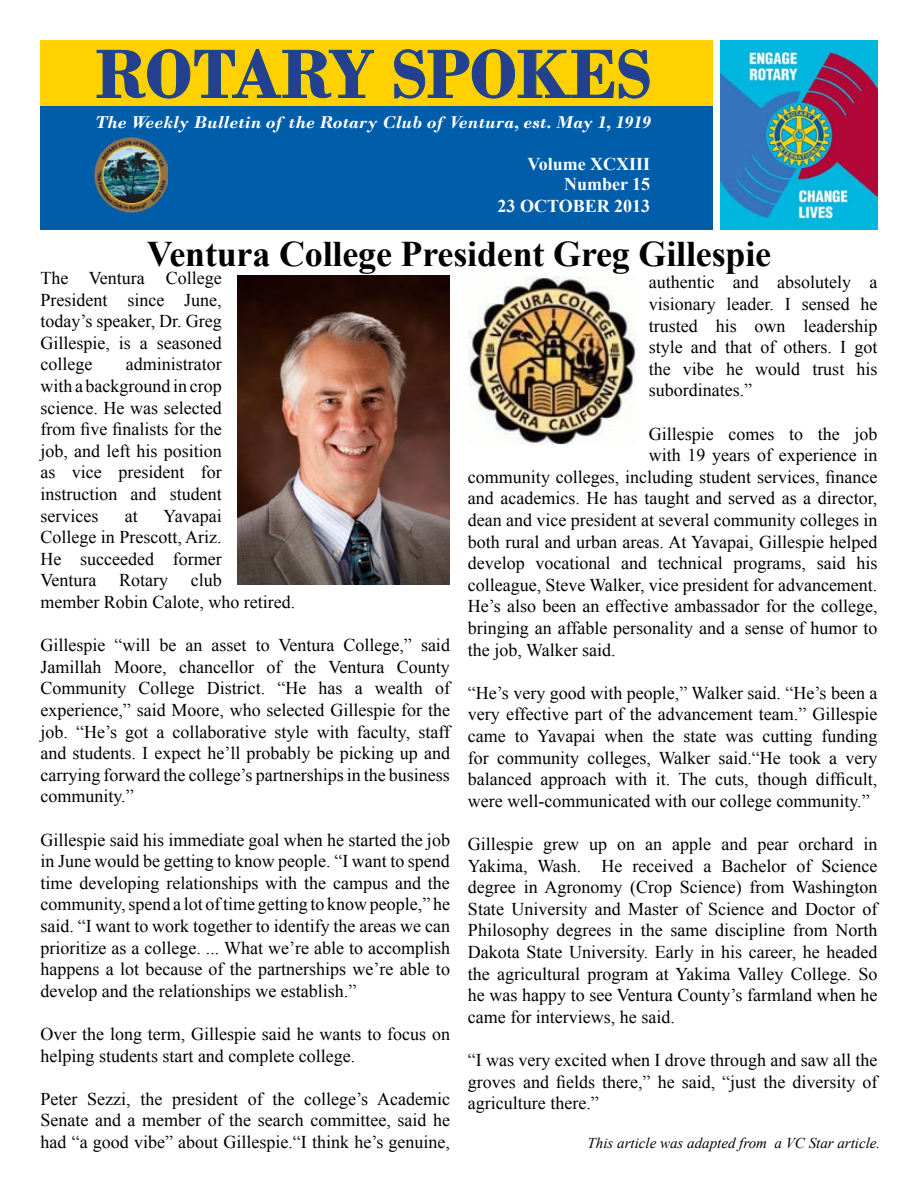
<style>
.page{position:relative;width:918px;height:1188px;background:#fff}
.page>*{position:absolute;margin:0;border:0;box-sizing:border-box;transform-origin:0 0}
.t1{font:700 72px "Bodoni";color:#25408f}
.t2{font:700 36px "Times New Roman";letter-spacing:-.005em;color:#000}
.t3{font:18px/21.6px "Times New Roman";color:#000;text-align:justify}
.t4{font:italic 700 18px "Bodoni";color:#fff}
.t5{font:700 18px/20.5px "Times New Roman";color:#fff;text-align:right}
.t6{font:italic 15px "Times New Roman";color:#000}
</style>
<div class="page">
<div style="left:40px;top:106px;width:673px;height:124px;background:#005daa"></div>
<div style="left:40px;top:40px;width:673px;height:66px;background:#ffd100"></div>
<svg style="left:96px;top:49px;width:278px;height:50px"></svg>
<svg style="left:394px;top:49px;width:256px;height:50px"></svg>
<img style="left:95px;top:136px;width:73px;height:77px">
<img style="left:720px;top:40px;width:158px;height:189px">
<img style="left:238px;top:275px;width:212px;height:309px">
<img style="left:468px;top:276px;width:169px;height:169px">
<h1 class="t1" style="left:96px;top:31px;width:557px">ROTARY SPOKES</h1>
<p class="t4" style="left:95px;top:111px;width:558px">The Weekly Bulletin of the Rotary Club of Ventura, est. May 1, 1919</p>
<p class="t5" style="left:527px;top:153px;width:124px">Volume XCXIII<br>Number 15</p>
<p class="t5" style="left:498px;top:196px;width:154px">23 OCTOBER 2013</p>
<h2 class="t2" style="left:147px;top:230px;width:626px">Ventura College President Greg Gillespie</h2>
<p class="t3" style="left:40px;top:267px;width:183px">The Ventura College President since June, today’s speaker, Dr. Greg Gillespie, is a seasoned college</p>
<p class="t3" style="left:649px;top:271px;width:230px">authentic and absolutely a visionary leader. I sensed he trusted his own leadership style and that of others. I got the vibe he would trust his subordinates.”</p>
<p class="t3" style="left:649px;top:423px;width:230px">Gillespie comes to the job</p>
<p class="t3" style="left:649px;top:444px;width:230px">with 19 years of experience in</p>
<p class="t3" style="left:468px;top:466px;width:411px">community colleges, including student services, finance</p>
<p class="t3" style="left:468px;top:487px;width:411px">and academics. He has taught and served as a director,</p>
<p class="t3" style="left:468px;top:509px;width:411px">dean and vice president at several community colleges in</p>
<p class="t3" style="left:468px;top:531px;width:411px">both rural and urban areas. At Yavapai, Gillespie helped</p>
<p class="t3" style="left:468px;top:552px;width:411px">develop vocational and technical programs, said his</p>
<p class="t3" style="left:468px;top:574px;width:411px">colleague, Steve Walker, vice president for advancement.</p>
<p class="t3" style="left:468px;top:595px;width:411px">He’s also been an effective ambassador for the college,</p>
<p class="t3" style="left:468px;top:617px;width:411px">bringing an affable personality and a sense of humor to</p>
<p class="t3" style="left:468px;top:639px;width:149px">the job, Walker said.</p>
<p class="t3" style="left:468px;top:682px;width:411px">“He’s very good with people,” Walker said. “He’s been a very effective part of the advancement team.” Gillespie came to Yavapai when the state was cutting funding for community colleges, Walker said.“He took a very balanced approach with it. The cuts, though difficult, were well-communicated with our college community.”</p>
<p class="t3" style="left:468px;top:833px;width:411px">Gillespie grew up on an apple and pear orchard in Yakima, Wash. He received a Bachelor of Science degree in Agronomy (Crop Science) from Washington State University and Master of Science and Doctor of Philosophy degrees in the same discipline from North Dakota State University. Early in his career, he headed the agricultural program at Yakima Valley College. So he was happy to see Ventura County’s farmland when he came for interviews, he said.</p>
<p class="t3" style="left:468px;top:1049px;width:411px">“I was very excited when I drove through and saw all the groves and fields there,” he said, “just the diversity of agriculture there.”</p>
<p class="t3" style="left:40px;top:353px;width:183px;text-indent:85px">administrator with a background in crop science. He was selected from five finalists for the job, and left his position as vice president for instruction and student services</p>
<p class="t3" style="left:40px;top:504px;width:183px;text-indent:123px">Yavapai College in Prescott, Ariz.<br>He succeeded former Ventura</p>
<p class="t3" style="left:125px;top:504px;width:14px">at</p>
<p class="t3" style="left:40px;top:569px;width:256px;text-indent:150px">club<br>member Robin Calote, who retired.</p>
<p class="t3" style="left:40px;top:634px;width:411px">Gillespie “will be an asset to Ventura College,” said Jamillah Moore, chancellor of the Ventura County Community College District. “He has a wealth of experience,” said Moore, who selected Gillespie for the job. “He’s got a collaborative style with faculty, staff and students. I expect he’ll probably be picking up and carrying forward the college’s partnerships in the business community.”</p>
<p class="t3" style="left:40px;top:828px;width:411px">Gillespie said his immediate goal when he started the job in June would be getting to know people. “I want to spend time developing relationships with the campus and the community, spend a lot of time getting to know people,” he said. “I want to work together to identify the areas we can prioritize as a college. ... What we’re able to accomplish happens a lot because of the partnerships we’re able to develop and the relationships we establish.”</p>
<p class="t3" style="left:40px;top:1023px;width:411px">Over the long term, Gillespie said he wants to focus on helping students start and complete college.</p>
<p class="t3" style="left:40px;top:1088px;width:411px">Peter Sezzi, the president of the college’s Academic Senate and a member of the search committee, said he had “a good vibe” about Gillespie.“I think he’s genuine,</p>
<p class="t3" style="left:119px;top:569px;width:50px">Rotary</p>
<p class="t6" style="left:588px;top:1132px;width:294px">This article was adapted from a VC Star article.</p>
</div>
